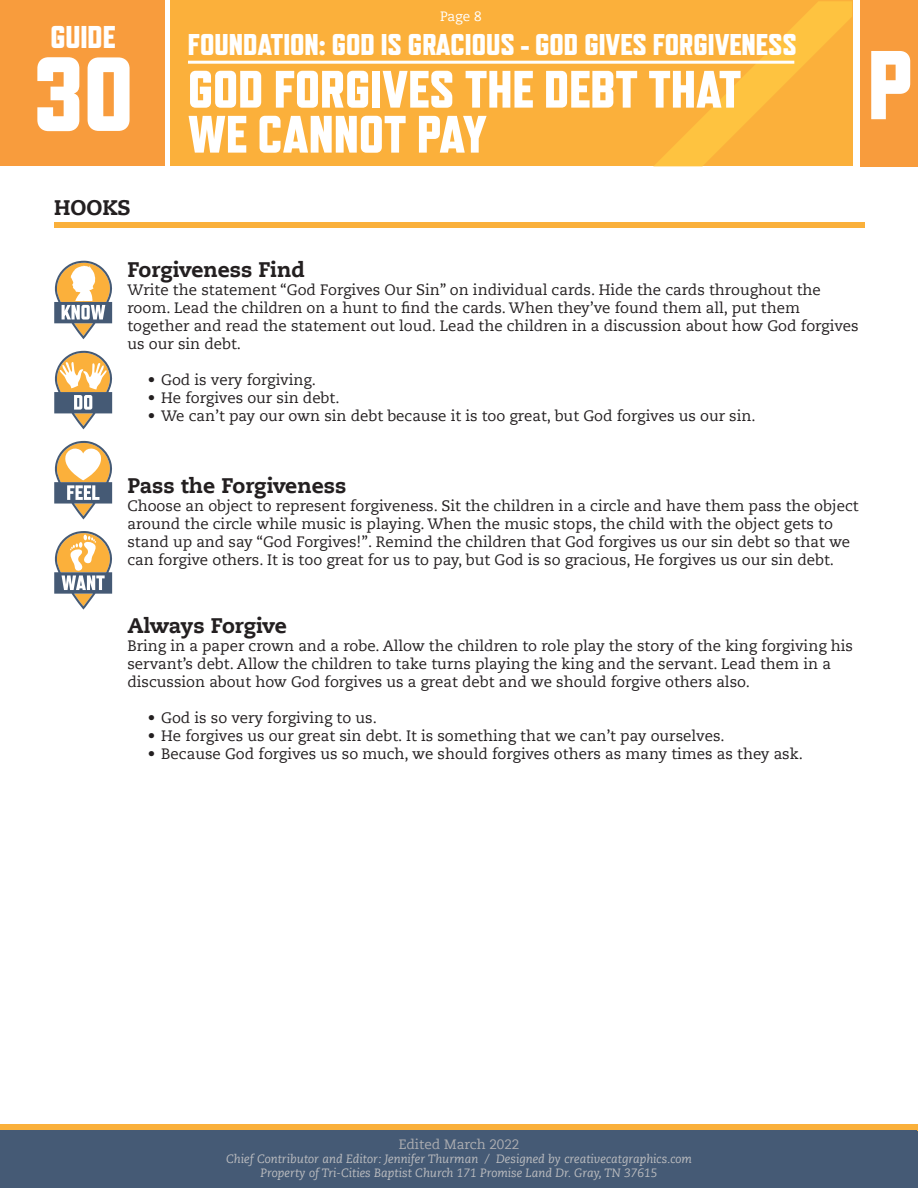
<style>
.page{position:relative;width:918px;height:1188px;background:#fff}
.page>*{position:absolute;margin:0;border:0;box-sizing:border-box;transform-origin:0 0}
.t1{font:800 105px "Refrigerator Deluxe";color:#fff}
.t2{font:800 97.5px "Refrigerator Deluxe";color:#fff}
.t3{font:800 52.5px/45px "Refrigerator Deluxe";color:#fff}
.t4{font:800 31.5px "Refrigerator Deluxe";color:#fff}
.t5{font:800 30px "Refrigerator Deluxe";color:#fff}
.t6{font:800 21px "Caecilia LT Std";color:#231f20}
.t7{font:15px/18px "Caecilia LT Std";color:#231f20}
.t8{font:13.5px "Caecilia LT Std";color:#acadb1}
.t9{font:13.5px "Caecilia LT Std";color:#fff}
.t10{font:italic 12px "Caecilia LT Std";color:#bcbdc0}
</style>
<div class="page">
<div style="left:170px;top:1px;width:682px;height:165px;background:#fbb03b"></div>
<svg style="left:653px;top:1px;width:199px;height:165px"></svg>
<div style="left:0;top:1px;width:164px;height:165px;background:#f89c3d"></div>
<hr style="left:188px;top:61px;width:606px;height:3px;background:#fff">
<div style="left:860px;top:0;width:58px;height:166px;background:#f89c3d"></div>
<div style="left:54px;top:222px;width:810px;height:5px;background:#fab03b"></div>
<svg style="left:54px;top:261px;width:59px;height:78px"></svg>
<svg style="left:54px;top:351px;width:59px;height:78px"></svg>
<svg style="left:54px;top:531px;width:59px;height:79px"></svg>
<svg style="left:54px;top:441px;width:59px;height:78px"></svg>
<div style="left:0;top:1125px;width:918px;height:5px;background:#fab03b"></div>
<div style="left:0;top:1130px;width:918px;height:58px;background:#455a75"></div>
<p class="t9" style="left:440px;top:9px;width:43px">Page 8</p>
<h3 class="t4" style="left:50px;top:18px;width:67px">GUIDE</h3>
<h3 class="t5" style="left:188px;top:27px;width:610px">FOUNDATION: GOD IS GRACIOUS - GOD GIVES FORGIVENESS</h3>
<h3 class="t3" style="left:188px;top:66px;width:555px">GOD FORGIVES THE DEBT THAT<br>WE CANNOT PAY</h3>
<h1 class="t1" style="left:33px;top:32px;width:102px">30</h1>
<h2 class="t2" style="left:867px;top:27px;width:47px">P</h2>
<p class="t6" style="left:54px;top:194px;width:78px">HOOKS</p>
<p class="t6" style="left:127px;top:256px;width:179px">Forgiveness Find</p>
<p class="t7" style="left:127px;top:281px;width:733px">Write the statement “God Forgives Our Sin” on individual cards. Hide the cards throughout the room. Lead the children on a hunt to find the cards. When they’ve found them all, put them together and read the statement out loud. Lead the children in a discussion about how God forgives us our sin debt.</p>
<p class="t7" style="left:148px;top:371px;width:170px">• God is very forgiving.</p>
<p class="t7" style="left:148px;top:389px;width:193px">• He forgives our sin debt.</p>
<p class="t7" style="left:148px;top:407px;width:609px">• We can’t pay our own sin debt because it is too great, but God forgives us our sin.</p>
<p class="t6" style="left:127px;top:472px;width:220px">Pass the Forgiveness</p>
<p class="t7" style="left:127px;top:497px;width:733px">Choose an object to represent forgiveness. Sit the children in a circle and have them pass the object around the circle while music is playing. When the music stops, the child with the object gets to stand up and say “God Forgives!”. Remind the children that God forgives us our sin debt so that we can forgive others. It is too great for us to pay, but God is so gracious, He forgives us our sin debt.</p>
<p class="t6" style="left:127px;top:613px;width:161px">Always Forgive</p>
<p class="t7" style="left:127px;top:637px;width:727px">Bring in a paper crown and a robe. Allow the children to role play the story of the king forgiving his servant’s debt. Allow the children to take turns playing the king and the servant. Lead them in a discussion about how God forgives us a great debt and we should forgive others also.</p>
<p class="t7" style="left:148px;top:709px;width:231px">• God is so very forgiving to us.</p>
<p class="t7" style="left:148px;top:727px;width:579px">• He forgives us our great sin debt. It is something that we can’t pay ourselves.</p>
<p class="t7" style="left:148px;top:745px;width:657px">• Because God forgives us so much, we should forgives others as many times as they ask.</p>
<p class="t8" style="left:399px;top:1136px;width:122px">Edited March 2022</p>
<p class="t10" style="left:226px;top:1152px;width:467px">Chief Contributor and Editor: Jennifer Thurman / Designed by creativecatgraphics.com</p>
<p class="t10" style="left:261px;top:1166px;width:398px">Property of Tri-Cities Baptist Church 171 Promise Land Dr. Gray, TN 37615</p>
</div>
